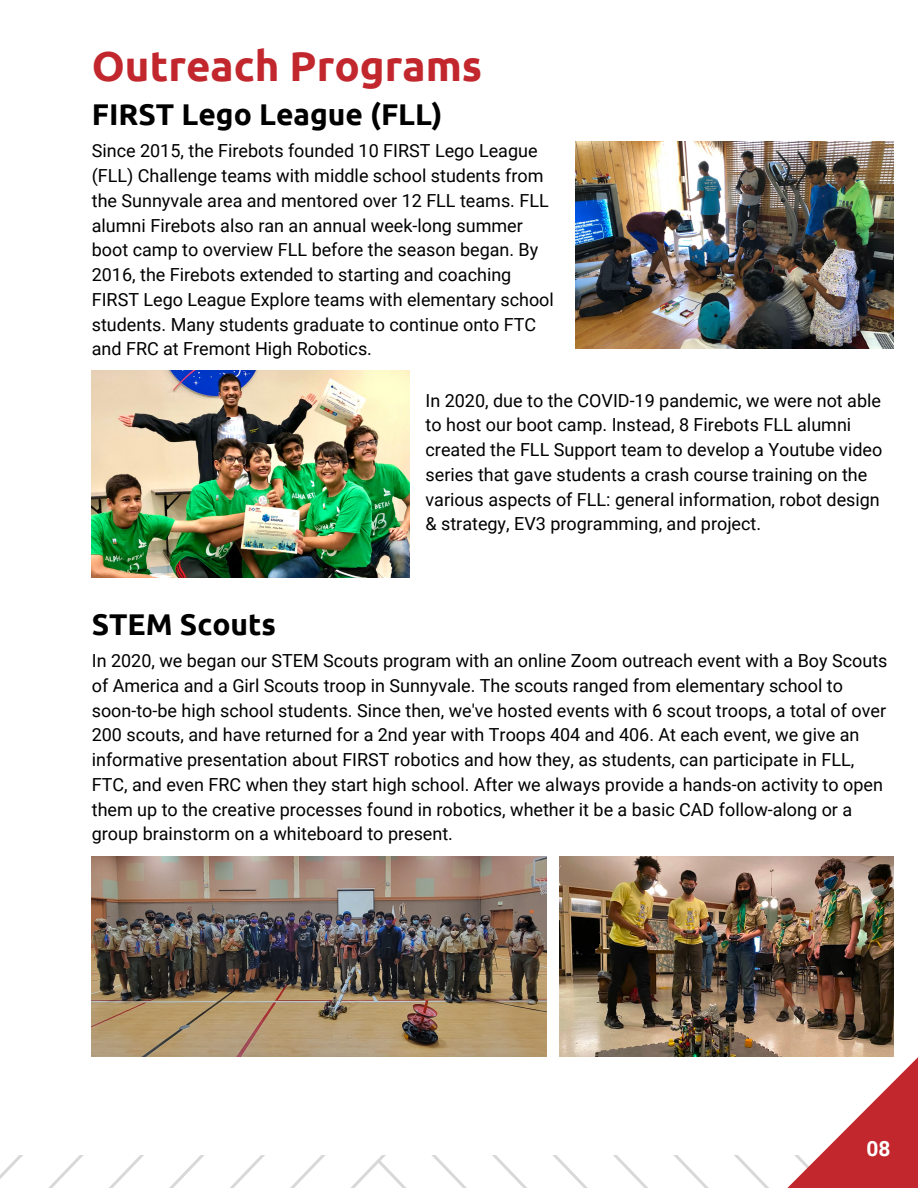
<style>
.page{position:relative;width:918px;height:1188px;background:#fff}
.page>*{position:absolute;margin:0;border:0;box-sizing:border-box;transform-origin:0 0}
.t1{font:700 42px "Ubuntu";color:#c1272d}
.t2{font:700 30px "Ubuntu";color:#000}
.t3{font:700 21px "Roboto";color:#fff}
.t4{font:18px/24.8px "Roboto";color:#000}
</style>
<div class="page">
<svg style="left:787px;top:1057px;width:131px;height:131px"></svg>
<img style="left:92px;top:857px;width:454px;height:200px">
<img style="left:576px;top:141px;width:317px;height:207px">
<img style="left:92px;top:370px;width:317px;height:207px">
<img style="left:559px;top:857px;width:334px;height:200px">
<h1 class="t1" style="left:92px;top:41px;width:392px">Outreach Programs</h1>
<h2 class="t2" style="left:92px;top:97px;width:352px">FIRST Lego League (FLL)</h2>
<p class="t4" style="left:92px;top:139px;width:464px">Since 2015, the Firebots founded 10 FIRST Lego League (FLL) Challenge teams with middle school students from the Sunnyvale area and mentored over 12 FLL teams. FLL alumni Firebots also ran an annual week-long summer boot camp to overview FLL before the season began. By 2016, the Firebots extended to starting and coaching FIRST Lego League Explore teams with elementary school students. Many students graduate to continue onto FTC and FRC at Fremont High Robotics.</p>
<h2 class="t2" style="left:92px;top:607px;width:186px">STEM Scouts</h2>
<p class="t4" style="left:426px;top:388px;width:458px">In 2020, due to the COVID-19 pandemic, we were not able to host our boot camp. Instead, 8 Firebots FLL alumni created the FLL Support team to develop a Youtube video series that gave students a crash course training on the various aspects of FLL: general information, robot design &amp; strategy, EV3 programming, and project.</p>
<p class="t4" style="left:92px;top:649px;width:797px">In 2020, we began our STEM Scouts program with an online Zoom outreach event with a Boy Scouts of America and a Girl Scouts troop in Sunnyvale. The scouts ranged from elementary school to soon-to-be high school students. Since then, we've hosted events with 6 scout troops, a total of over 200 scouts, and have returned for a 2nd year with Troops 404 and 406. At each event, we give an informative presentation about FIRST robotics and how they, as students, can participate in FLL, FTC, and even FRC when they start high school. After we always provide a hands-on activity to open them up to the creative processes found in robotics, whether it be a basic CAD follow-along or a group brainstorm on a whiteboard to present.</p>
<p class="t3" style="left:866px;top:1136px;width:26px">08</p>
</div>
